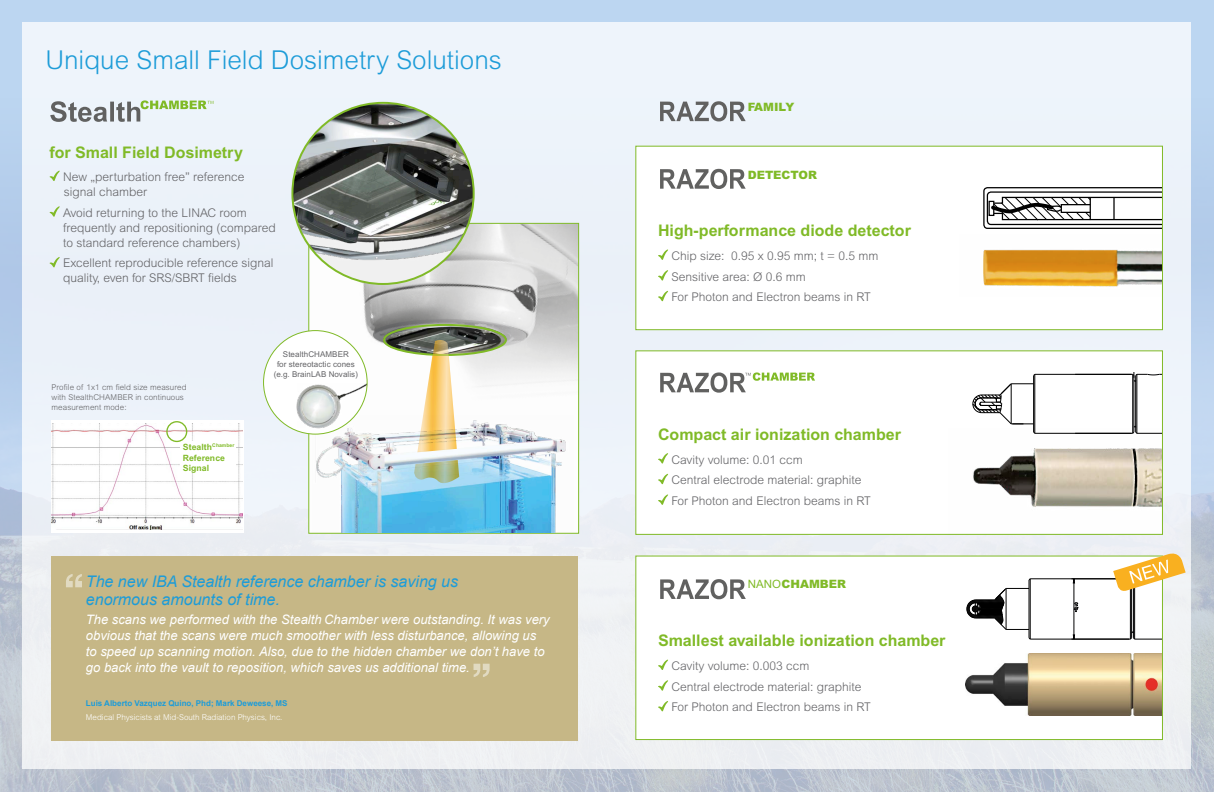
<style>
.page{position:relative;width:1214px;height:792px;background:#fff}
.page>*{position:absolute;margin:0;border:0;box-sizing:border-box;transform-origin:0 0}
.t1{font:300 26px "Arial";color:#1d9cd8}
.t2{font:700 16px "Arial";color:#80ba27}
.t3{font:italic 16px/18px "Arial";color:#1d9cd8}
.t4{font:italic 13px/16px "Arial";color:#fff}
.t5{font:300 12px/20.7px "Arial";color:#636366}
.t6{font:900 11.5px "Arial";color:#80ba27}
.t7{font:700 8.6px/10.6px "Arial";letter-spacing:.01em;color:#80ba27}
.t8{font:300 8px/10px "Arial";letter-spacing:.01em;color:#636366}
.t9{font:8px/10px "Arial";letter-spacing:.01em;color:#636366;text-align:center}
.t10{font:300 8px "Arial";color:#fff}
.t11{font:700 8px "Arial";color:#1d9cd8}
.s1{font-weight:400}
</style>
<div class="page">
<img style="left:0;top:276px;width:1213px;height:516px">
<div style="left:0;top:0;width:1213px;height:276px;background:#bcd6f1"></div>
<div style="left:23px;top:23px;width:1168px;height:746px;background:#edf3fa"></div>
<div style="left:52px;top:556px;width:526px;height:184px;background:#c6b786"></div>
<svg style="left:66px;top:574px;width:16px;height:13px"></svg>
<svg style="left:473px;top:664px;width:16px;height:13px"></svg>
<svg style="left:50px;top:170px;width:10px;height:11px"></svg>
<svg style="left:50px;top:206px;width:10px;height:11px"></svg>
<svg style="left:50px;top:257px;width:10px;height:10px"></svg>
<svg style="left:50px;top:100px;width:163px;height:22px"></svg>
<img style="left:310px;top:225px;width:267px;height:307px">
<img style="left:313px;top:416px;width:260px;height:117px">
<img style="left:292px;top:103px;width:181px;height:181px;border-radius:91px">
<img style="left:526px;top:440px;width:26px;height:27px">
<img style="left:372px;top:319px;width:154px;height:165px">
<div style="left:52px;top:420px;width:192px;height:113px;background:#fff"></div>
<img style="left:52px;top:424px;width:191px;height:106px">
<div style="left:180px;top:441px;width:56px;height:31px;background:#fff"></div>
<div style="left:166px;top:421px;width:21px;height:21px;border:1px solid #80ba27;border-radius:50%"></div>
<div style="left:263px;top:331px;width:104px;height:103px;background:#fff;border-radius:50%"></div>
<img style="left:296px;top:384px;width:71px;height:45px">
<div style="left:635px;top:556px;width:527px;height:184px;background:#fff;border:1px solid #80ba27"></div>
<div style="left:635px;top:350px;width:527px;height:185px;background:#fff;border:1px solid #80ba27"></div>
<div style="left:635px;top:146px;width:527px;height:184px;background:#fff;border:1px solid #80ba27"></div>
<svg style="left:658px;top:249px;width:10px;height:11px"></svg>
<svg style="left:658px;top:270px;width:10px;height:11px"></svg>
<svg style="left:658px;top:290px;width:10px;height:11px"></svg>
<svg style="left:658px;top:453px;width:10px;height:11px"></svg>
<svg style="left:658px;top:473px;width:10px;height:11px"></svg>
<svg style="left:658px;top:494px;width:10px;height:11px"></svg>
<svg style="left:658px;top:659px;width:10px;height:11px"></svg>
<svg style="left:658px;top:680px;width:10px;height:11px"></svg>
<svg style="left:658px;top:701px;width:10px;height:10px"></svg>
<svg style="left:660px;top:372px;width:155px;height:21px"></svg>
<svg style="left:660px;top:169px;width:85px;height:20px"></svg>
<svg style="left:660px;top:579px;width:85px;height:20px"></svg>
<svg style="left:660px;top:101px;width:85px;height:20px"></svg>
<img style="left:983px;top:234px;width:178px;height:63px">
<img style="left:948px;top:429px;width:213px;height:105px">
<img style="left:965px;top:654px;width:196px;height:61px">
<hr style="left:1034px;top:433px;width:98px;height:1px;background:#000">
<hr style="left:1136px;top:374px;width:1px;height:59px;background:#010102">
<hr style="left:1135px;top:376px;width:1px;height:56px;background:#010102">
<hr style="left:1133px;top:376px;width:1px;height:56px;background:#010102">
<hr style="left:1132px;top:374px;width:1px;height:59px;background:#010102">
<hr style="left:1034px;top:374px;width:98px;height:1px;background:#000">
<hr style="left:1034px;top:374px;width:1px;height:59px;background:#000">
<hr style="left:1033px;top:376px;width:1px;height:56px;background:#000">
<svg style="left:1131px;top:425px;width:30px;height:9px"></svg>
<svg style="left:1131px;top:373px;width:30px;height:9px"></svg>
<svg style="left:972px;top:383px;width:61px;height:42px"></svg>
<svg style="left:1074px;top:603px;width:4px;height:9px"></svg>
<hr style="left:1073px;top:579px;width:1px;height:60px;background:#010102">
<hr style="left:1030px;top:639px;width:100px;height:1px;background:#000">
<hr style="left:1134px;top:579px;width:1px;height:60px;background:#010102">
<hr style="left:1132px;top:580px;width:1px;height:58px;background:#010102">
<hr style="left:1131px;top:580px;width:1px;height:58px;background:#010102">
<hr style="left:1129px;top:579px;width:1px;height:60px;background:#010102">
<hr style="left:1030px;top:579px;width:100px;height:1px;background:#000">
<hr style="left:1029px;top:579px;width:1px;height:60px;background:#000">
<hr style="left:1028px;top:580px;width:1px;height:58px;background:#000">
<svg style="left:1129px;top:631px;width:32px;height:9px"></svg>
<svg style="left:966px;top:588px;width:62px;height:42px"></svg>
<svg style="left:983px;top:187px;width:178px;height:42px"></svg>
<svg style="left:1112px;top:553px;width:73px;height:40px"></svg>
<h1 class="t1" style="left:45px;top:45px;width:458px">Unique Small Field Dosimetry Solutions</h1>
<h2 class="t2" style="left:50px;top:142px;width:195px">for Small Field Dosimetry</h2>
<p class="t5" style="left:63px;top:169px;width:183px;line-height:15px">New „perturbation free” reference signal chamber</p>
<p class="t5" style="left:63px;top:205px;width:214px;line-height:15px">Avoid returning to the LINAC room frequently and repositioning (compared to standard reference chambers)</p>
<p class="t5" style="left:63px;top:256px;width:212px;line-height:15px">Excellent reproducible reference signal quality, even for SRS/SBRT fields</p>
<p class="t8" style="left:52px;top:382px;width:137px">Profile of 1x1 cm field size measured with StealthCHAMBER in continuous measurement mode:</p>
<p class="t7" style="left:183px;top:442px;width:53px">Stealth<sup>Chamber<br></sup>Reference<br>Signal</p>
<p class="t9" style="left:274px;top:350px;width:86px">StealthCHAMBER<br>for stereotactic cones (e.g. BrainLAB Novalis)</p>
<h2 class="t3" style="left:86px;top:573px;width:374px">The new IBA Stealth reference chamber is saving us enormous amounts of time.</h2>
<p class="t4" style="left:86px;top:612px;width:465px">The scans we performed with the Stealth Chamber were outstanding. It was very obvious that the scans were much smoother with less disturbance, allowing us to speed up scanning motion. Also, due to the hidden chamber we don’t have to go back into the vault to reposition, which saves us additional time.</p>
<p class="t11" style="left:86px;top:698px;width:203px">Luis Alberto Vazquez Quino, Phd; Mark Deweese, MS</p>
<p class="t10" style="left:86px;top:712px;width:198px">Medical Physicists at Mid-South Radiation Physics, Inc.</p>
<p class="t6" style="left:747px;top:100px;width:48px">FAMILY</p>
<p class="t6" style="left:747px;top:167px;width:71px">DETECTOR</p>
<h2 class="t2" style="left:658px;top:221px;width:254px">High-performance diode detector</h2>
<p class="t5" style="left:671px;top:245px;width:208px">Chip size: 0.95 x 0.95 mm; t = 0.5 mm<br>Sensitive area: Ø 0.6 mm<br>For Photon and Electron beams in RT</p>
<h2 class="t2" style="left:658px;top:425px;width:244px">Compact air ionization chamber</h2>
<p class="t5" style="left:671px;top:449px;width:201px">Cavity volume: 0.01 ccm<br>Central electrode material: graphite<br>For Photon and Electron beams in RT</p>
<p class="t6" style="left:747px;top:576px;width:100px"><span class="s1">NANO</span>CHAMBER</p>
<h2 class="t2" style="left:658px;top:631px;width:289px">Smallest available ionization chamber</h2>
<p class="t5" style="left:671px;top:655px;width:201px">Cavity volume: 0.003 ccm<br>Central electrode material: graphite<br>For Photon and Electron beams in RT</p>
</div>
